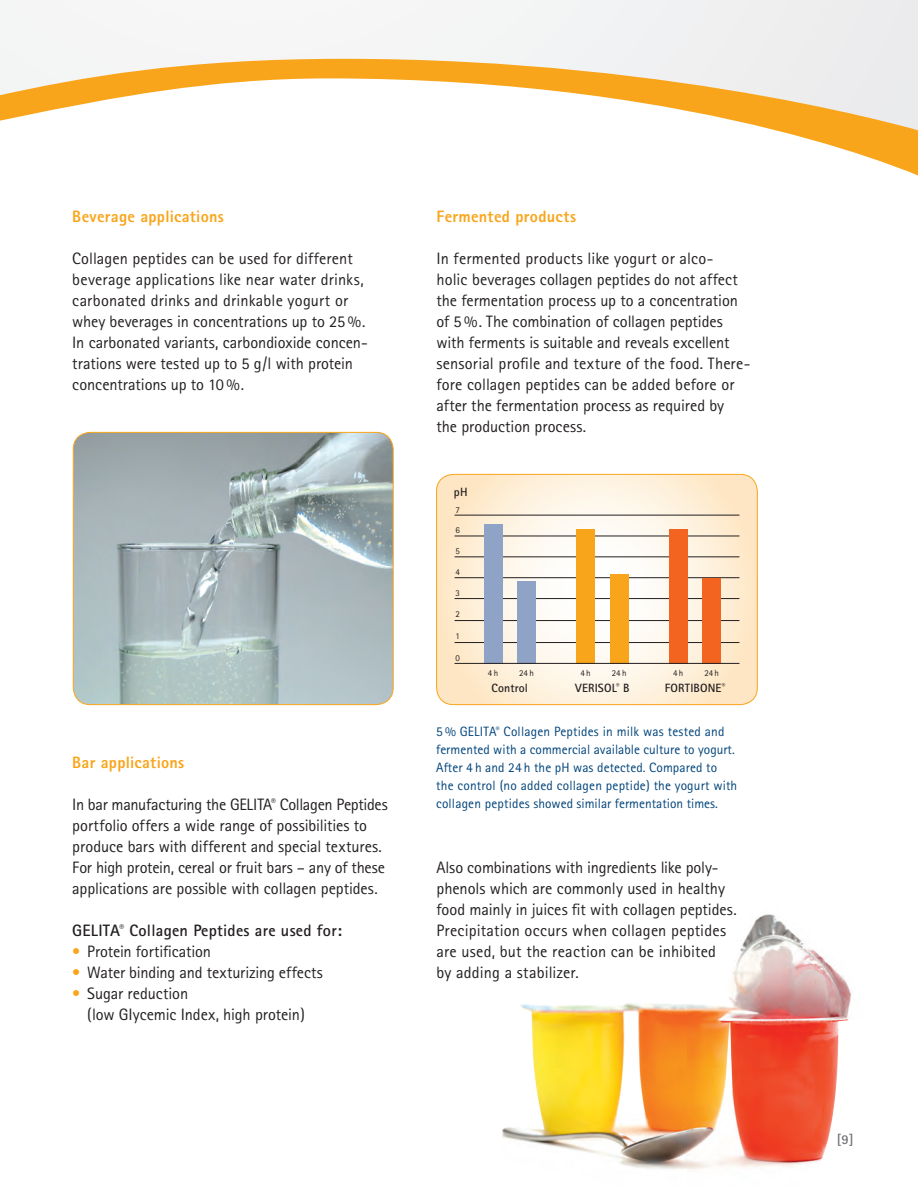
<style>
.page{position:relative;width:918px;height:1188px;background:#fff}
.page>*{position:absolute;margin:0;border:0;box-sizing:border-box;transform-origin:0 0}
.t1{font:16.5px/21px "Rotis Sans Serif";color:#231f20}
.t2{font:800 16.5px "Rotis Sans Serif";letter-spacing:.015em;color:#f9a51b}
.t3{font:700 16.5px "Rotis Sans Serif";letter-spacing:.015em;color:#231f20}
.t4{font:13.5px/18px "Rotis Sans Serif";letter-spacing:.005em;color:#00447b}
.t5{font:700 13.5px "Rotis Sans Serif";color:#6c6d70}
.t6{font:700 12px "Rotis Sans Serif";letter-spacing:.01em;color:#231f20}
.t7{font:9px "Rotis Sans Serif";letter-spacing:.15em;color:#231f20}
.s1{color:#f9a51b}
</style>
<div class="page">
<img style="left:502px;top:914px;width:349px;height:256px">
<img style="left:73px;top:432px;width:320px;height:273px">
<div style="left:73px;top:432px;width:321px;height:273px;border:1px solid #f9a51b;border-radius:17px"></div>
<svg style="left:437px;top:474px;width:320px;height:231px"></svg>
<div style="left:436px;top:474px;width:322px;height:231px;border:1px solid #f9a51b;border-radius:17px"></div>
<hr style="left:455px;top:515px;width:284px;height:1px;background:#231f20">
<hr style="left:455px;top:536px;width:284px;height:1px;background:#231f20">
<hr style="left:455px;top:557px;width:284px;height:1px;background:#231f20">
<hr style="left:455px;top:577px;width:284px;height:1px;background:#231f20">
<hr style="left:455px;top:598px;width:284px;height:1px;background:#231f20">
<hr style="left:455px;top:642px;width:284px;height:1px;background:#231f20">
<hr style="left:455px;top:620px;width:284px;height:1px;background:#231f20">
<div style="left:484px;top:525px;width:18px;height:139px;background:#8ea3c6"></div>
<div style="left:577px;top:529px;width:18px;height:135px;background:#f9a51b"></div>
<div style="left:669px;top:529px;width:18px;height:135px;background:#f36421"></div>
<div style="left:518px;top:581px;width:18px;height:83px;background:#8ea3c6"></div>
<div style="left:610px;top:574px;width:18px;height:90px;background:#f9a51b"></div>
<div style="left:703px;top:578px;width:18px;height:86px;background:#f36421"></div>
<hr style="left:455px;top:663px;width:284px;height:1px;background:#231f20">
<div style="left:0;top:0;width:918px;height:37px;background:#f4f5f5"></div>
<svg style="left:0;top:37px;width:918px;height:139px"></svg>
<p class="t2" style="left:72px;top:206px;width:153px">Beverage applications</p>
<p class="t1" style="left:72px;top:248px;width:295px">Collagen peptides can be used for different beverage applications like near water drinks, carbonated drinks and drinkable yogurt or whey beverages in concentrations up to 25 %.<br>In carbonated variants, carbondioxide concen&shy;trations were tested up to 5 g/l with protein concentrations up to 10 %.</p>
<p class="t2" style="left:72px;top:752px;width:114px">Bar applications</p>
<p class="t1" style="left:72px;top:794px;width:317px">In bar manufacturing the GELITA<sup>®</sup> Collagen Peptides portfolio offers a wide range of possibilities to produce bars with different and special textures.<br>For high protein, cereal or fruit bars – any of these applications are possible with collagen peptides.</p>
<p class="t3" style="left:72px;top:920px;width:271px">GELITA<sup>®</sup> Collagen Peptides are used for:</p>
<p class="t1" style="left:72px;top:941px;width:140px"><span class="s1">•</span> Protein fortification</p>
<p class="t1" style="left:72px;top:962px;width:252px"><span class="s1">•</span> Water binding and texturizing effects</p>
<p class="t1" style="left:87px;top:983px;width:219px;text-indent:-15px"><span class="s1">•</span> Sugar reduction<br>(low GIycemic Index, high protein)</p>
<p class="t2" style="left:436px;top:206px;width:141px">Fermented products</p>
<p class="t1" style="left:436px;top:248px;width:315px">In fermented products like yogurt or alco-<br>holic beverages collagen peptides do not affect the fermentation process up to a concentration of 5 %. The combination of collagen peptides with ferments is suitable and reveals excellent sensorial profile and texture of the food. There&shy;fore collagen peptides can be added before or after the fermentation process as required by<br>the production process.</p>
<p class="t6" style="left:454px;top:485px;width:15px">pH</p>
<p class="t7" style="left:455px;top:504px;width:6px">7</p>
<p class="t7" style="left:455px;top:525px;width:6px">6</p>
<p class="t7" style="left:455px;top:546px;width:6px">5</p>
<p class="t7" style="left:455px;top:567px;width:6px">4</p>
<p class="t7" style="left:455px;top:588px;width:6px">3</p>
<p class="t7" style="left:455px;top:631px;width:6px">1</p>
<p class="t7" style="left:455px;top:609px;width:6px">2</p>
<p class="t7" style="left:455px;top:653px;width:6px">0</p>
<p class="t7" style="left:488px;top:668px;width:12px">4h</p>
<p class="t7" style="left:519px;top:668px;width:16px">24h</p>
<p class="t7" style="left:581px;top:668px;width:12px">4h</p>
<p class="t7" style="left:612px;top:668px;width:16px">24h</p>
<p class="t7" style="left:673px;top:668px;width:12px">4h</p>
<p class="t7" style="left:705px;top:668px;width:16px">24h</p>
<p class="t6" style="left:575px;top:681px;width:56px">VERISOL<sup>®</sup> B</p>
<p class="t6" style="left:665px;top:681px;width:62px">FORTIBONE<sup>®</sup></p>
<p class="t6" style="left:492px;top:681px;width:38px">Control</p>
<p class="t4" style="left:436px;top:723px;width:303px">5 % GELITA<sup>®</sup> Collagen Peptides in milk was tested and fermented with a commercial available culture to yogurt.<br>After 4 h and 24 h the pH was detected. Compared to the control (no added collagen peptide) the yogurt with collagen peptides showed similar fermentation times.</p>
<p class="t1" style="left:436px;top:857px;width:302px">Also combinations with ingredients like poly&shy;phenols which are commonly used in healthy food mainly in juices fit with collagen peptides.<br>Precipitation occurs when collagen peptides are used, but the reaction can be inhibited<br>by adding a stabilizer.</p>
<p class="t5" style="left:837px;top:1131px;width:18px">[9]</p>
</div>
